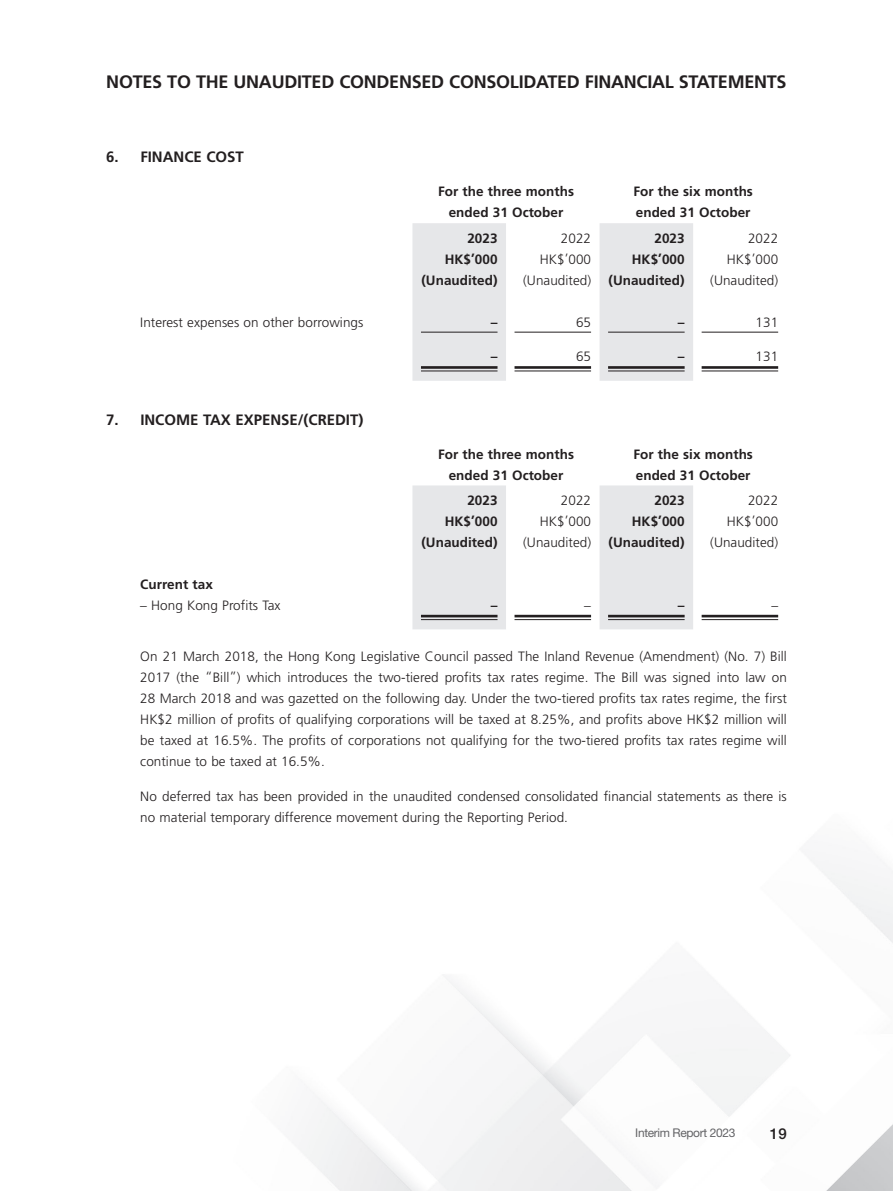
<style>
.page{position:relative;width:893px;height:1191px;background:#fff}
.page>*{position:absolute;margin:0;border:0;box-sizing:border-box;transform-origin:0 0}
.t1{font:700 18px "Frutiger LT Std";letter-spacing:-.015em;color:#231f20}
.t2{font:700 15px "Frutiger LT Std";color:#231f20}
.t3{font:500 15px "Helvetica Neue LT Std";color:#231f20}
.t4{font:300 13.5px/21px "Frutiger LT Std";letter-spacing:.005em;color:#231f20;text-align:justify}
.t5{font:700 13.5px/21px "Frutiger LT Std";letter-spacing:.005em;color:#231f20;text-align:center}
.t6{font:12px "Helvetica Neue LT Std";letter-spacing:-.03em;color:#636366}
</style>
<div class="page">
<svg style="left:412px;top:223px;width:281px;height:158px;fill:#e6e7e9"></svg>
<hr style="left:421px;top:332px;width:76px;height:1px;background:#231f20">
<hr style="left:514px;top:332px;width:77px;height:1px;background:#231f20">
<hr style="left:608px;top:332px;width:77px;height:1px;background:#231f20">
<hr style="left:702px;top:332px;width:76px;height:1px;background:#231f20">
<hr style="left:421px;top:366px;width:76px;height:3px;background:#231f20">
<hr style="left:421px;top:370px;width:76px;height:1px;background:#231f20">
<hr style="left:514px;top:366px;width:77px;height:3px;background:#231f20">
<hr style="left:514px;top:370px;width:77px;height:1px;background:#231f20">
<hr style="left:608px;top:366px;width:77px;height:3px;background:#231f20">
<hr style="left:608px;top:370px;width:77px;height:1px;background:#231f20">
<hr style="left:702px;top:366px;width:76px;height:3px;background:#231f20">
<hr style="left:702px;top:370px;width:76px;height:1px;background:#231f20">
<svg style="left:412px;top:485px;width:281px;height:144px"></svg>
<hr style="left:421px;top:615px;width:76px;height:2px;background:#231f20">
<hr style="left:421px;top:619px;width:76px;height:1px;background:#231f20">
<hr style="left:514px;top:615px;width:77px;height:2px;background:#231f20">
<hr style="left:514px;top:619px;width:77px;height:1px;background:#231f20">
<hr style="left:608px;top:615px;width:77px;height:2px;background:#231f20">
<hr style="left:608px;top:619px;width:77px;height:1px;background:#231f20">
<hr style="left:702px;top:615px;width:76px;height:2px;background:#231f20">
<hr style="left:702px;top:619px;width:76px;height:1px;background:#231f20">
<h1 class="t1" style="left:106px;top:71px;width:682px">NOTES TO THE UNAUDITED CONDENSED CONSOLIDATED FINANCIAL STATEMENTS</h1>
<p class="t2" style="left:106px;top:148px;width:139px">6. FINANCE COST</p>
<p class="t5" style="left:438px;top:181px;width:137px">For the three months ended 31 October</p>
<p class="t5" style="left:633px;top:181px;width:121px;text-align:left">For the six months ended 31 October</p>
<p class="t5" style="left:467px;top:227px;width:32px">2023</p>
<p class="t4" style="left:561px;top:227px;width:32px">2022</p>
<p class="t5" style="left:654px;top:227px;width:32px">2023</p>
<p class="t4" style="left:748px;top:227px;width:32px">2022</p>
<p class="t5" style="left:445px;top:248px;width:54px">HK$’000</p>
<p class="t4" style="left:540px;top:248px;width:53px">HK$’000</p>
<p class="t5" style="left:632px;top:248px;width:54px">HK$’000</p>
<p class="t4" style="left:727px;top:248px;width:53px">HK$’000</p>
<p class="t5" style="left:421px;top:269px;width:78px">(Unaudited)</p>
<p class="t4" style="left:523px;top:269px;width:69px">(Unaudited)</p>
<p class="t5" style="left:608px;top:269px;width:78px">(Unaudited)</p>
<p class="t4" style="left:710px;top:269px;width:69px">(Unaudited)</p>
<p class="t4" style="left:140px;top:311px;width:225px">Interest expenses on other borrowings</p>
<p class="t5" style="left:491px;top:311px;width:8px">–</p>
<p class="t4" style="left:576px;top:311px;width:17px">65</p>
<p class="t5" style="left:678px;top:311px;width:8px">–</p>
<p class="t4" style="left:756px;top:311px;width:24px">131</p>
<p class="t5" style="left:491px;top:346px;width:8px">–</p>
<p class="t4" style="left:576px;top:346px;width:17px">65</p>
<p class="t5" style="left:678px;top:346px;width:8px">–</p>
<p class="t4" style="left:756px;top:346px;width:24px">131</p>
<p class="t2" style="left:106px;top:410px;width:259px">7. INCOME TAX EXPENSE/(CREDIT)</p>
<p class="t5" style="left:438px;top:443px;width:137px">For the three months ended 31 October</p>
<p class="t5" style="left:633px;top:443px;width:121px;text-align:left">For the six months ended 31 October</p>
<p class="t5" style="left:467px;top:489px;width:32px">2023</p>
<p class="t4" style="left:561px;top:490px;width:32px">2022</p>
<p class="t5" style="left:654px;top:489px;width:32px">2023</p>
<p class="t4" style="left:748px;top:490px;width:32px">2022</p>
<p class="t5" style="left:445px;top:510px;width:54px">HK$’000</p>
<p class="t4" style="left:540px;top:511px;width:53px">HK$’000</p>
<p class="t5" style="left:632px;top:510px;width:54px">HK$’000</p>
<p class="t4" style="left:727px;top:511px;width:53px">HK$’000</p>
<p class="t5" style="left:421px;top:531px;width:78px">(Unaudited)</p>
<p class="t4" style="left:523px;top:532px;width:69px">(Unaudited)</p>
<p class="t5" style="left:608px;top:531px;width:78px">(Unaudited)</p>
<p class="t4" style="left:710px;top:532px;width:69px">(Unaudited)</p>
<p class="t5" style="left:140px;top:573px;width:74px">Current tax</p>
<p class="t4" style="left:140px;top:595px;width:142px">– Hong Kong Profits Tax</p>
<p class="t5" style="left:491px;top:594px;width:8px">–</p>
<p class="t4" style="left:584px;top:595px;width:8px">–</p>
<p class="t5" style="left:678px;top:594px;width:8px">–</p>
<p class="t4" style="left:771px;top:595px;width:8px">–</p>
<p class="t4" style="left:140px;top:646px;width:648px">On 21 March 2018, the Hong Kong Legislative Council passed The Inland Revenue (Amendment) (No. 7) Bill 2017 (the “Bill”) which introduces the two-tiered profits tax rates regime. The Bill was signed into law on 28 March 2018 and was gazetted on the following day. Under the two-tiered profits tax rates regime, the first HK$2 million of profits of qualifying corporations will be taxed at 8.25%, and profits above HK$2 million will be taxed at 16.5%. The profits of corporations not qualifying for the two-tiered profits tax rates regime will continue to be taxed at 16.5%.</p>
<p class="t4" style="left:140px;top:785px;width:648px">No deferred tax has been provided in the unaudited condensed consolidated financial statements as there is no material temporary difference movement during the Reporting Period.</p>
<p class="t6" style="left:635px;top:1125px;width:102px">Interim Report 2023</p>
<p class="t3" style="left:770px;top:1125px;width:18px">19</p>
</div>
